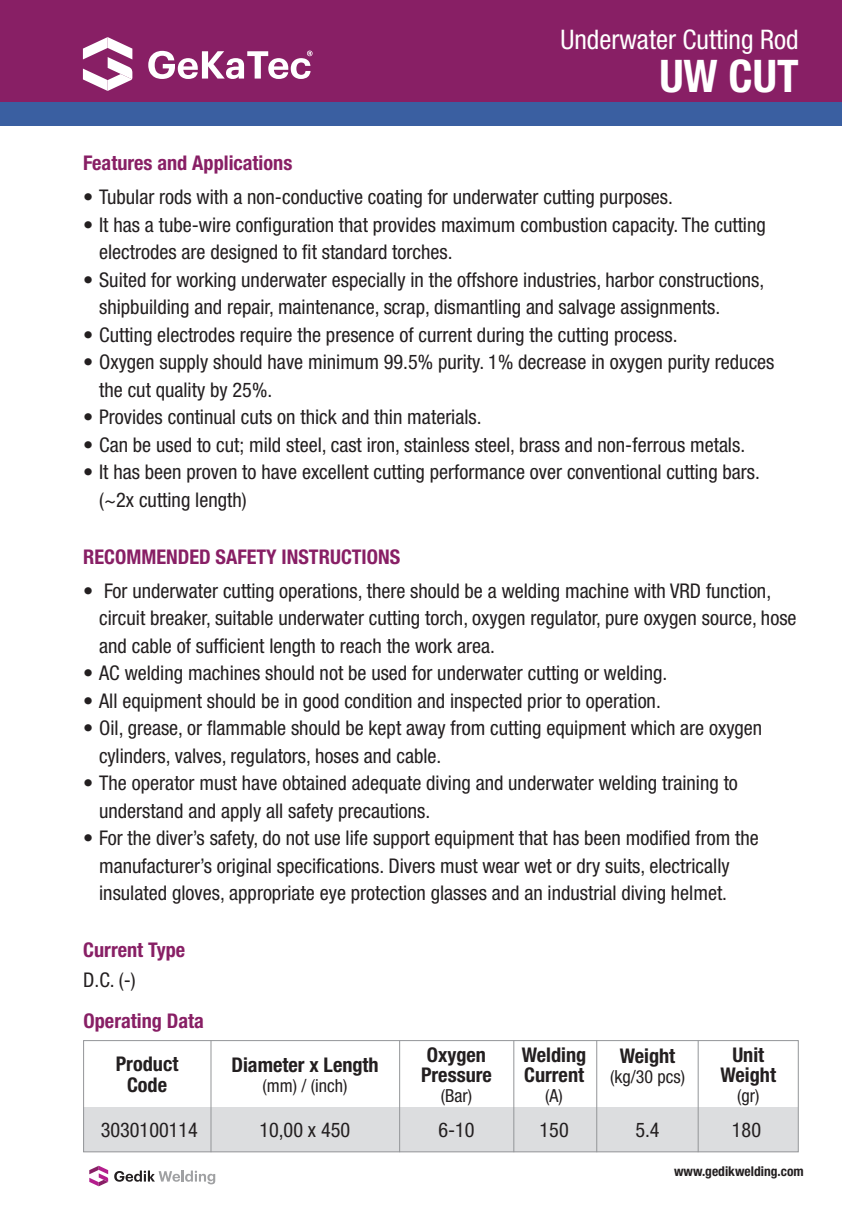
<style>
.page{position:relative;width:842px;height:1212px;background:#fff}
.page>*{position:absolute;margin:0;border:0;box-sizing:border-box;transform-origin:0 0}
.t1{font:700 condensed 45px "Helvetica Neue LT Std";color:#fff}
.t2{font:condensed 27px "Helvetica Neue LT Std";color:#fff}
.t3{font:condensed 20.25px/27.4px "Helvetica Neue LT Std";color:#231f20}
.t4{font:700 condensed 20.25px "Helvetica Neue LT Std";color:#881f65}
.t5{font:700 condensed 20.25px "Helvetica Neue LT Std";color:#231f20}
.t6{font:condensed 18px "Helvetica Neue LT Std";color:#231f20}
.t7{font:700 condensed 13.5px "Helvetica Neue LT Std";color:#231f20}
</style>
<div class="page">
<div style="left:84px;top:1107px;width:714px;height:45px;background:#dcdddf"></div>
<div style="left:0;top:0;width:842px;height:102px;background:#881f65"></div>
<div style="left:0;top:102px;width:842px;height:23px;background:#3a5fa1"></div>
<div style="left:83px;top:1040px;width:716px;height:112px;border:1px solid #939598"></div>
<hr style="left:211px;top:1040px;width:1px;height:112px;background:#939598">
<hr style="left:399px;top:1040px;width:1px;height:112px;background:#939598">
<hr style="left:513px;top:1040px;width:1px;height:112px;background:#939598">
<hr style="left:596px;top:1040px;width:1px;height:112px;background:#939598">
<hr style="left:698px;top:1040px;width:1px;height:112px;background:#939598">
<svg style="left:83px;top:37px;width:49px;height:54px"></svg>
<svg style="left:148px;top:51px;width:165px;height:28px"></svg>
<svg style="left:114px;top:1170px;width:101px;height:14px"></svg>
<svg style="left:89px;top:1166px;width:19px;height:20px"></svg>
<p class="t2" style="left:560px;top:24px;width:240px">Underwater Cutting Rod</p>
<p class="t1" style="left:659px;top:49px;width:141px">UW CUT</p>
<p class="t4" style="left:83px;top:151px;width:211px">Features and Applications</p>
<p class="t3" style="left:83px;top:183px;width:591px">• Tubular rods with a non-conductive coating for underwater cutting purposes.</p>
<p class="t3" style="left:99px;top:211px;width:668px;text-indent:-16px">• It has a tube-wire configuration that provides maximum combustion capacity. The cutting electrodes are designed to fit standard torches.</p>
<p class="t3" style="left:99px;top:266px;width:666px;text-indent:-16px">• Suited for working underwater especially in the offshore industries, harbor constructions, shipbuilding and repair, maintenance, scrap, dismantling and salvage assignments.</p>
<p class="t3" style="left:83px;top:321px;width:596px">• Cutting electrodes require the presence of current during the cutting process.</p>
<p class="t3" style="left:99px;top:348px;width:677px;text-indent:-16px">• Oxygen supply should have minimum 99.5% purity. 1% decrease in oxygen purity reduces the cut quality by 25%.</p>
<p class="t3" style="left:83px;top:403px;width:400px">• Provides continual cuts on thick and thin materials.</p>
<p class="t3" style="left:83px;top:431px;width:663px">• Can be used to cut; mild steel, cast iron, stainless steel, brass and non-ferrous metals.</p>
<p class="t3" style="left:99px;top:458px;width:662px;text-indent:-16px">• It has been proven to have excellent cutting performance over conventional cutting bars. (~2x cutting length)</p>
<p class="t4" style="left:83px;top:544px;width:318px">RECOMMENDED SAFETY INSTRUCTIONS</p>
<p class="t3" style="left:99px;top:576px;width:699px;text-indent:-16px">• For underwater cutting operations, there should be a welding machine with VRD function, circuit breaker, suitable underwater cutting torch, oxygen regulator, pure oxygen source, hose and cable of sufficient length to reach the work area.</p>
<p class="t3" style="left:83px;top:659px;width:585px">• AC welding machines should not be used for underwater cutting or welding.</p>
<p class="t3" style="left:83px;top:687px;width:579px">• All equipment should be in good condition and inspected prior to operation.</p>
<p class="t3" style="left:99px;top:714px;width:665px;text-indent:-16px">• Oil, grease, or flammable should be kept away from cutting equipment which are oxygen cylinders, valves, regulators, hoses and cable.</p>
<p class="t3" style="left:99px;top:769px;width:640px;text-indent:-16px">• The operator must have obtained adequate diving and underwater welding training to understand and apply all safety precautions.</p>
<p class="t3" style="left:99px;top:824px;width:661px;text-indent:-16px">• For the diver’s safety, do not use life support equipment that has been modified from the manufacturer’s original specifications. Divers must wear wet or dry suits, electrically insulated gloves, appropriate eye protection glasses and an industrial diving helmet.</p>
<p class="t4" style="left:83px;top:938px;width:103px">Current Type</p>
<p class="t3" style="left:83px;top:965px;width:54px">D.C. (-)</p>
<p class="t4" style="left:84px;top:1008px;width:122px">Operating Data</p>
<p class="t5" style="left:116px;top:1052px;width:64px">Product</p>
<p class="t5" style="left:127px;top:1072px;width:42px">Code</p>
<p class="t5" style="left:427px;top:1042px;width:61px">Oxygen</p>
<p class="t5" style="left:421px;top:1063px;width:72px">Pressure</p>
<p class="t6" style="left:441px;top:1085px;width:33px">(Bar)</p>
<p class="t5" style="left:522px;top:1042px;width:66px">Welding</p>
<p class="t5" style="left:524px;top:1063px;width:61px">Current</p>
<p class="t6" style="left:545px;top:1085px;width:19px">(A)</p>
<p class="t5" style="left:732px;top:1042px;width:33px">Unit</p>
<p class="t5" style="left:720px;top:1063px;width:57px">Weight</p>
<p class="t6" style="left:737px;top:1085px;width:24px">(gr)</p>
<p class="t5" style="left:620px;top:1043px;width:57px">Weight</p>
<p class="t6" style="left:610px;top:1066px;width:76px">(kg/30 pcs)</p>
<p class="t5" style="left:231px;top:1052px;width:149px">Diameter x Length</p>
<p class="t6" style="left:263px;top:1075px;width:86px">(mm) / (inch)</p>
<p class="t3" style="left:101px;top:1116px;width:99px">3030100114</p>
<p class="t3" style="left:259px;top:1116px;width:92px">10,00 x 450</p>
<p class="t3" style="left:438px;top:1116px;width:38px">6-10</p>
<p class="t3" style="left:540px;top:1116px;width:31px">150</p>
<p class="t3" style="left:635px;top:1116px;width:26px">5.4</p>
<p class="t3" style="left:732px;top:1116px;width:31px">180</p>
<p class="t7" style="left:674px;top:1163px;width:131px">www.gedikwelding.com</p>
</div>
